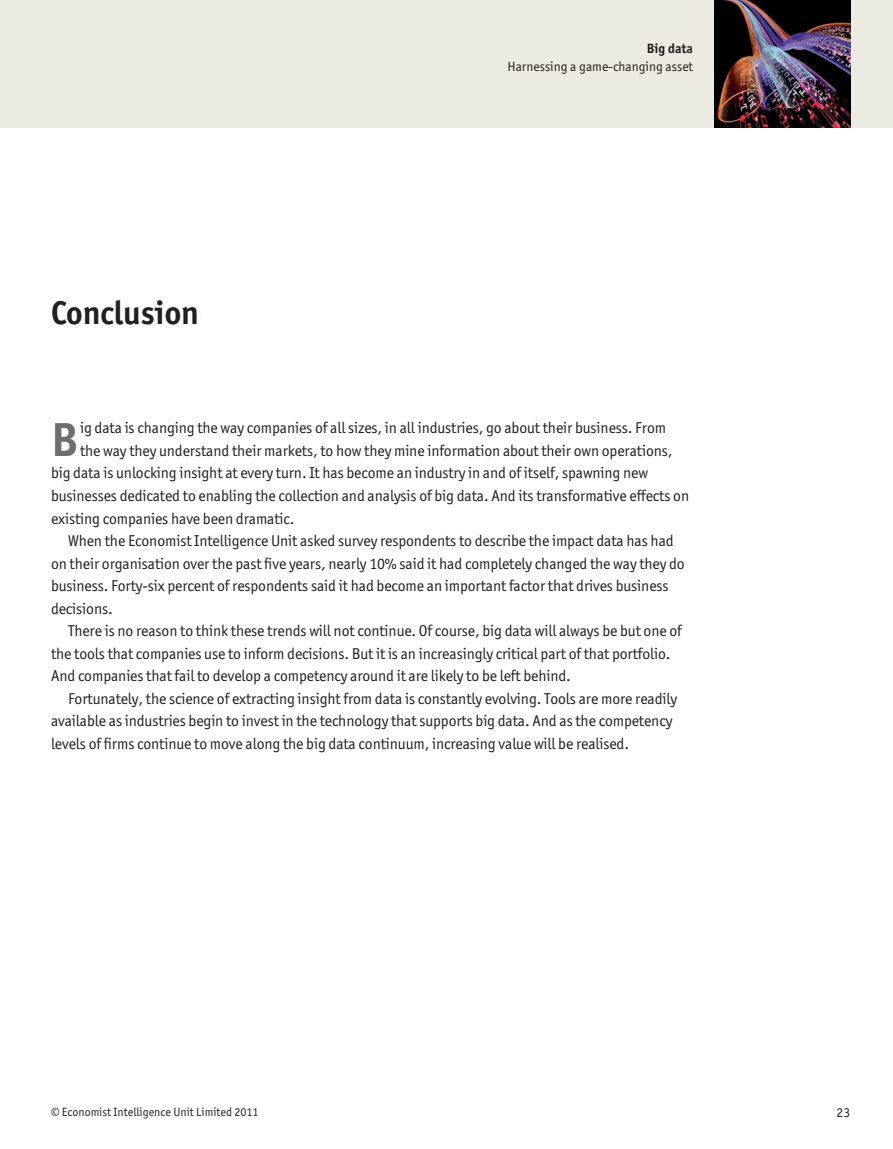
<style>
.page{position:relative;width:893px;height:1149px;background:#fff}
.page>*{position:absolute;margin:0;border:0;box-sizing:border-box;transform-origin:0 0}
.t1{font:700 47.85px "Officina San ITC";color:#6c6e70}
.t2{font:700 33px "Officina San ITC";color:#231f20}
.t3{font:15.75px "Officina San ITC";letter-spacing:-.005em;color:#231f20}
.t4{font:13.5px "Officina San ITC";color:#231f20}
.t5{font:700 13.5px "Officina San ITC";color:#231f20}
.t6{font:12px "Officina San ITC";color:#231f20}
</style>
<div class="page">
<div style="left:0;top:0;width:893px;height:128px;background:#ecebe1"></div>
<img style="left:714px;top:0;width:136px;height:128px">
<h2 class="t2" style="left:51px;top:297px;width:149px">Conclusion</h2>
<p class="t5" style="left:647px;top:42px;width:48px">Big data</p>
<p class="t4" style="left:507px;top:60px;width:187px">Harnessing a game-changing asset</p>
<h1 class="t1" style="left:51px;top:417px;width:29px">B</h1>
<p class="t3" style="left:80px;top:420px;width:588px">ig data is changing the way companies of all sizes, in all industries, go about their business. From</p>
<p class="t3" style="left:80px;top:442px;width:594px">the way they understand their markets, to how they mine information about their own operations,</p>
<p class="t3" style="left:51px;top:465px;width:599px">big data is unlocking insight at every turn. It has become an industry in and of itself, spawning new</p>
<p class="t3" style="left:51px;top:487px;width:640px">businesses dedicated to enabling the collection and analysis of big data. And its transformative effects on</p>
<p class="t3" style="left:51px;top:510px;width:245px">existing companies have been dramatic.</p>
<p class="t3" style="left:68px;top:532px;width:607px">When the Economist Intelligence Unit asked survey respondents to describe the impact data has had</p>
<p class="t3" style="left:51px;top:555px;width:635px">on their organisation over the past five years, nearly 10% said it had completely changed the way they do</p>
<p class="t3" style="left:51px;top:577px;width:619px">business. Forty-six percent of respondents said it had become an important factor that drives business</p>
<p class="t3" style="left:51px;top:600px;width:63px">decisions.</p>
<p class="t3" style="left:68px;top:622px;width:615px">There is no reason to think these trends will not continue. Of course, big data will always be but one of</p>
<p class="t3" style="left:51px;top:645px;width:621px">the tools that companies use to inform decisions. But it is an increasingly critical part of that portfolio.</p>
<p class="t3" style="left:51px;top:667px;width:521px">And companies that fail to develop a competency around it are likely to be left behind.</p>
<p class="t3" style="left:68px;top:690px;width:611px">Fortunately, the science of extracting insight from data is constantly evolving. Tools are more readily</p>
<p class="t3" style="left:51px;top:712px;width:623px">available as industries begin to invest in the technology that supports big data. And as the competency</p>
<p class="t3" style="left:51px;top:735px;width:580px">levels of firms continue to move along the big data continuum, increasing value will be realised.</p>
<p class="t6" style="left:51px;top:1105px;width:209px">© Economist Intelligence Unit Limited 2011</p>
<p class="t4" style="left:837px;top:1105px;width:15px">23</p>
</div>
